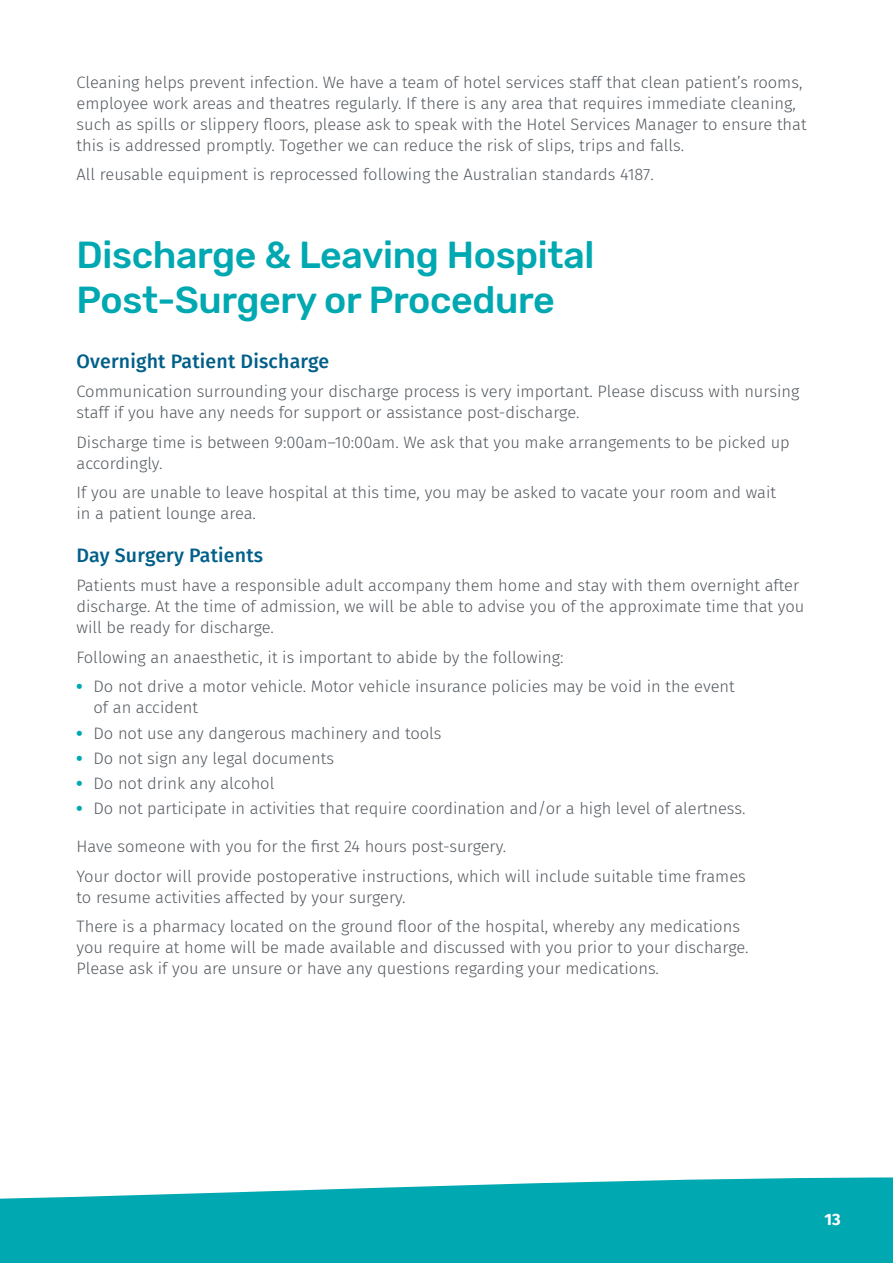
<style>
.page{position:relative;width:893px;height:1263px;background:#fff}
.page>*{position:absolute;margin:0;border:0;box-sizing:border-box;transform-origin:0 0}
.t1{font:500 37.5px/45px "Rubik";letter-spacing:-.01em;color:#00a8b1}
.t2{font:500 19.5px "Fira Sans";letter-spacing:.01em;color:#005f89}
.t3{font:300 16.5px/21px "Fira Sans";color:#53595f}
.t4{font:700 16.5px "Fira Sans";color:#fff}
.s1{font-weight:900;color:#00a8b1}
</style>
<div class="page">
<svg style="left:0;top:1177px;width:893px;height:86px;background:#1cb1b9"></svg>
<p class="t3" style="left:77px;top:72px;width:732px">Cleaning helps prevent infection. We have a team of hotel services staff that clean patient’s rooms, employee work areas and theatres regularly. If there is any area that requires immediate cleaning, such as spills or slippery floors, please ask to speak with the Hotel Services Manager to ensure that this is addressed promptly. Together we can reduce the risk of slips, trips and falls.</p>
<p class="t3" style="left:77px;top:164px;width:579px">All reusable equipment is reprocessed following the Australian standards 4187.</p>
<h1 class="t1" style="left:77px;top:233px;width:519px">Discharge &amp; Leaving Hospital<br>Post-Surgery or Procedure</h1>
<p class="t2" style="left:77px;top:345px;width:254px">Overnight Patient Discharge</p>
<p class="t3" style="left:77px;top:381px;width:724px">Communication surrounding your discharge process is very important. Please discuss with nursing staff if you have any needs for support or assistance post-discharge.</p>
<p class="t3" style="left:77px;top:432px;width:715px">Discharge time is between 9:00am–10:00am. We ask that you make arrangements to be picked up accordingly.</p>
<p class="t3" style="left:77px;top:482px;width:701px">If you are unable to leave hospital at this time, you may be asked to vacate your room and wait in a patient lounge area.</p>
<p class="t2" style="left:77px;top:539px;width:188px">Day Surgery Patients</p>
<p class="t3" style="left:77px;top:575px;width:729px">Patients must have a responsible adult accompany them home and stay with them overnight after discharge. At the time of admission, we will be able to advise you of the approximate time that you will be ready for discharge.</p>
<p class="t3" style="left:77px;top:646px;width:488px">Following an anaesthetic, it is important to abide by the following:</p>
<p class="t3" style="left:94px;top:676px;width:643px;text-indent:-17px"><span class="s1">•</span> Do not drive a motor vehicle. Motor vehicle insurance policies may be void in the event of an accident</p>
<p class="t3" style="left:77px;top:722px;width:367px"><span class="s1">•</span> Do not use any dangerous machinery and tools</p>
<p class="t3" style="left:77px;top:747px;width:259px"><span class="s1">•</span> Do not sign any legal documents</p>
<p class="t3" style="left:77px;top:773px;width:199px"><span class="s1">•</span> Do not drink any alcohol</p>
<p class="t3" style="left:77px;top:798px;width:670px"><span class="s1">•</span> Do not participate in activities that require coordination and/or a high level of alertness.</p>
<p class="t3" style="left:77px;top:832px;width:671px;line-height:29.5px">Have someone with you for the first 24 hours post-surgery.<br>Your doctor will provide postoperative instructions, which will include suitable time frames</p>
<p class="t3" style="left:77px;top:882px;width:665px;line-height:29.5px">to resume activities affected by your surgery.<br>There is a pharmacy located on the ground floor of the hospital, whereby any medications</p>
<p class="t3" style="left:77px;top:937px;width:673px">you require at home will be made available and discussed with you prior to your discharge.<br>Please ask if you are unsure or have any questions regarding your medications.</p>
<p class="t4" style="left:824px;top:1205px;width:18px">13</p>
</div>
